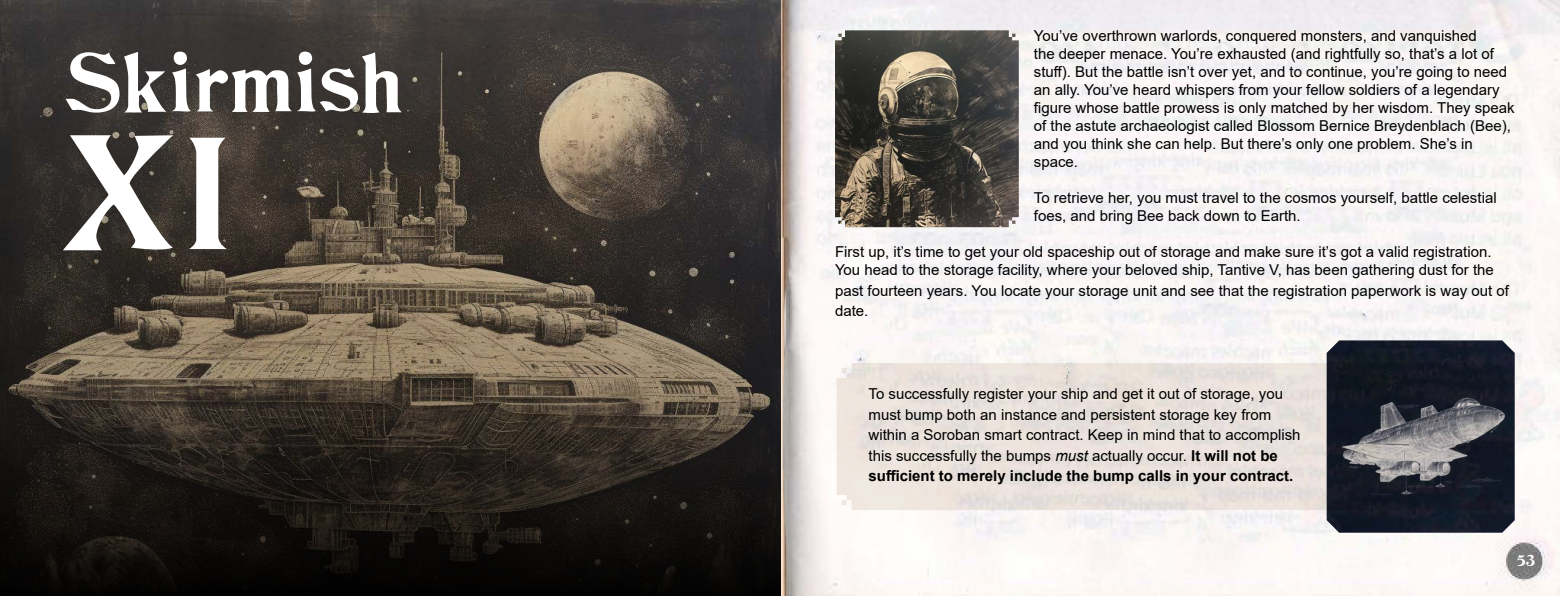
<style>
.page{position:relative;width:1560px;height:596px;background:#fff}
.page>*{position:absolute;margin:0;border:0;box-sizing:border-box;transform-origin:0 0}
.t1{font:150px "Columbus";color:#fff}
.t2{font:75px "Columbus";color:#fff}
.Default{font:15px/18px "Arial";color:#000}
.t3{font:15px "Columbus";color:#fff}
.s1{font-style:italic}
.s2{font-weight:700}
</style>
<div class="page">
<img style="left:780px;top:0;width:780px;height:596px">
<img style="left:0;top:0;width:780px;height:595px">
<img style="left:835px;top:30px;width:183px;height:197px">
<img style="left:1326px;top:340px;width:188px;height:192px">
<svg style="left:836px;top:363px;width:677px;height:147px;background:#b7b2b1"></svg>
<p class="t2" style="left:66px;top:51px;width:340px">Skirmish</p>
<p class="t1" style="left:61px;top:129px;width:178px">XI</p>
<p class="Default" style="left:1034px;top:27px;width:482px">You’ve overthrown warlords, conquered monsters, and vanquished<br>the deeper menace. You’re exhausted (and rightfully so, that’s a lot of stuff). But the battle isn’t over yet, and to continue, you’re going to need an ally. You’ve heard whispers from your fellow soldiers of a legendary figure whose battle prowess is only matched by her wisdom. They speak of the astute archaeologist called Blossom Bernice Breydenblach (Bee), and you think she can help. But there’s only one problem. She’s in space.</p>
<p class="Default" style="left:1034px;top:189px;width:464px">To retrieve her, you must travel to the cosmos yourself, battle celestial foes, and bring Bee back down to Earth.</p>
<p class="Default" style="left:835px;top:243px;width:660px">First up, it’s time to get your old spaceship out of storage and make sure it’s got a valid registration.<br>You head to the storage facility, where your beloved ship, Tantive V, has been gathering dust for the</p>
<p class="Default" style="left:835px;top:280px;width:675px;line-height:20.5px">past fourteen years. You locate your storage unit and see that the registration paperwork is way out of date.</p>
<p class="Default" style="left:868px;top:383px;width:433px;line-height:20.5px">To successfully register your ship and get it out of storage, you must bump both an instance and persistent storage key from within a Soroban smart contract. Keep in mind that to accomplish this successfully the bumps <span class="s1">must</span> actually occur. <span class="s2">It will not be sufficient to merely include the bump calls in your contract.</span></p>
<p class="t3" style="left:1516px;top:553px;width:21px">53</p>
</div>
